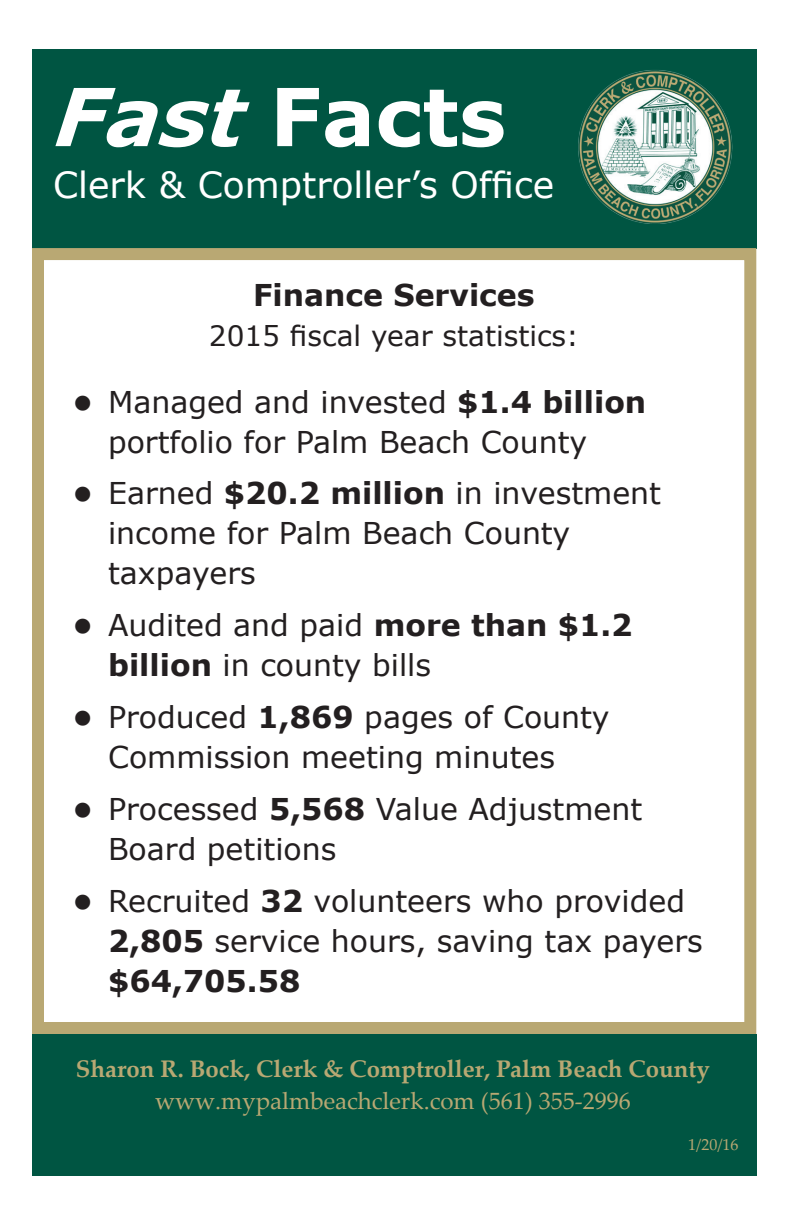
<style>
.page{position:relative;width:792px;height:1224px;background:#fff}
.page>*{position:absolute;margin:0;border:0;box-sizing:border-box;transform-origin:0 0}
.t1{font:700 80px "Verdana";color:#fff}
.t2{font:36px "Verdana";color:#fff}
.t3{font:30px/40px "Verdana";color:#231f20}
.t4{font:700 30px "Verdana";color:#231f20}
.t5{font:28px "Verdana";color:#231f20}
.t6{font:700 24px "Palatino Linotype";color:#b9a873}
.t7{font:24px "Palatino Linotype";color:#b9a873}
.t8{font:16px "Palatino Linotype";color:#b9a873}
.s1{font-style:italic}
.s2{font-weight:700}
</style>
<div class="page">
<div style="left:32px;top:49px;width:724px;height:199px;background:#005542"></div>
<div style="left:32px;top:1034px;width:724px;height:141px;background:#005542"></div>
<div style="left:32px;top:248px;width:724px;height:786px;border:12px solid #b9a873"></div>
<img style="left:578px;top:70px;width:155px;height:154px">
<h1 class="t1" style="left:53px;top:60px;width:455px"><span class="s1">Fast</span> Facts</h1>
<p class="t2" style="left:53px;top:160px;width:503px">Clerk &amp; Comptroller’s Office</p>
<p class="t4" style="left:253px;top:273px;width:283px">Finance Services</p>
<p class="t5" style="left:209px;top:316px;width:372px">2015 fiscal year statistics:</p>
<p class="t3" style="left:108px;top:381px;width:540px;text-indent:-36px"><span class="s2">•</span> Managed and invested <span class="s2">$1.4 billion </span>portfolio for Palm Beach County</p>
<p class="t3" style="left:108px;top:473px;width:554px;text-indent:-36px"><span class="s2">•</span> Earned <span class="s2">$20.2 million</span> in investment income for Palm Beach County taxpayers</p>
<p class="t3" style="left:108px;top:605px;width:526px;text-indent:-36px"><span class="s2">•</span> Audited and paid <span class="s2">more than $1.2 billion</span> in county bills</p>
<p class="t3" style="left:108px;top:697px;width:503px;text-indent:-36px"><span class="s2">•</span> Produced <span class="s2">1,869</span> pages of County<br>Commission meeting minutes</p>
<p class="t3" style="left:108px;top:789px;width:536px;text-indent:-36px"><span class="s2">•</span> Processed <span class="s2">5,568</span> Value Adjustment<br>Board petitions</p>
<p class="t3" style="left:108px;top:881px;width:596px;text-indent:-36px"><span class="s2">•</span> Recruited <span class="s2">32</span> volunteers who provided<br><span class="s2">2,805</span> service hours, saving tax payers <span class="s2">$64,705.58</span></p>
<p class="t6" style="left:76px;top:1052px;width:636px">Sharon R. Bock, Clerk &amp; Comptroller, Palm Beach County</p>
<p class="t7" style="left:155px;top:1084px;width:477px">www.mypalmbeachclerk.com (561) 355-2996</p>
<p class="t8" style="left:688px;top:1133px;width:52px">1/20/16</p>
</div>
